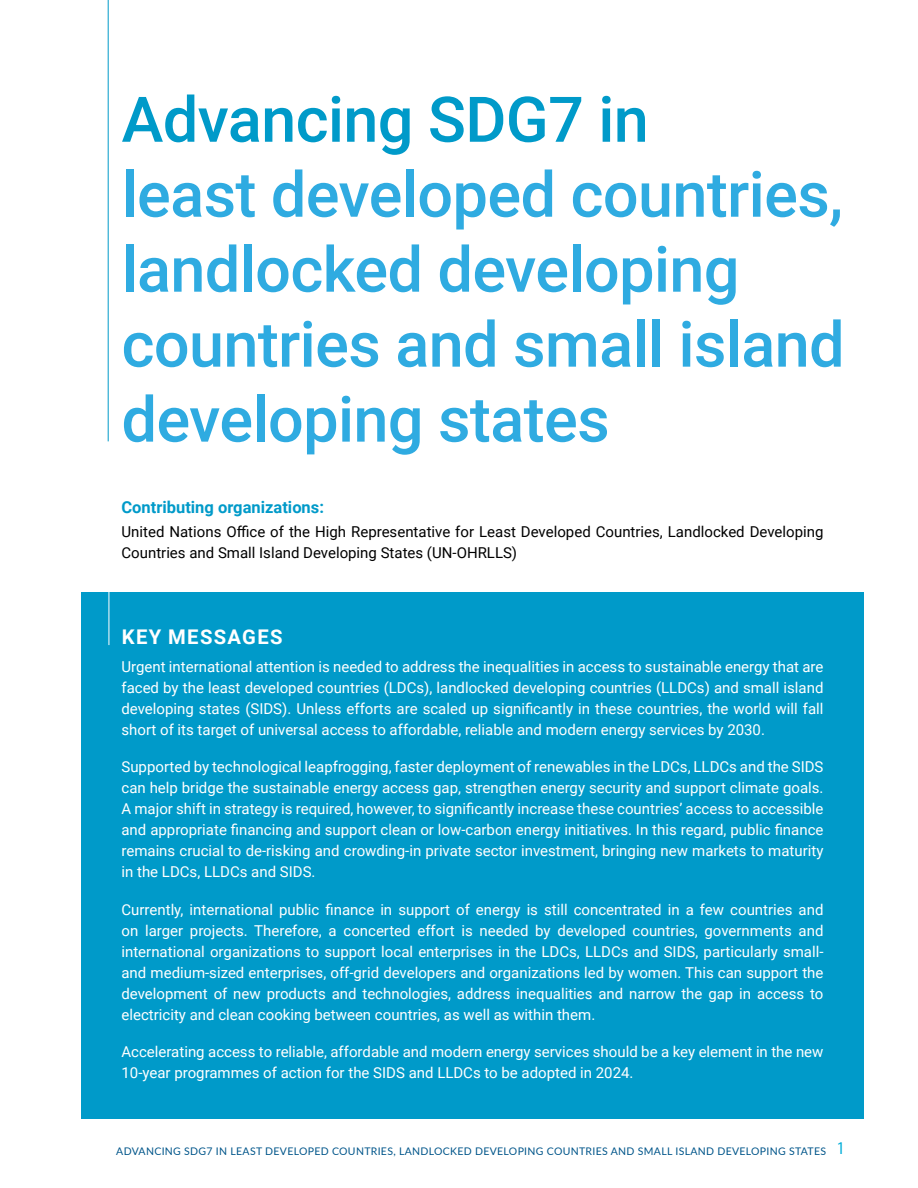
<style>
.page{position:relative;width:918px;height:1188px;background:#fff}
.page>*{position:absolute;margin:0;border:0;box-sizing:border-box;transform-origin:0 0}
.t1{font:500 63px/75px "Roboto";letter-spacing:-.01em;color:#2fabe1}
.t2{font:500 63px "Roboto";letter-spacing:-.01em;color:#009ac9}
.t3{font:700 20.25px "Roboto";letter-spacing:.065em;color:#fff}
.t4{font:700 16.5px "Roboto";color:#009ac9}
.t5{font:15px/21px "Roboto";color:#fff;text-align:justify}
.t6{font:15px/21px "Roboto";color:#000}
.t7{font:10.5px "Lato";letter-spacing:.03em;color:#00558a}
.s1{font-family:"Myriad Pro";font-stretch:condensed;font-size:18px;color:#00add8}
</style>
<div class="page">
<div style="left:81px;top:592px;width:783px;height:527px;background:#009ac9"></div>
<hr style="left:108px;top:0;width:1px;height:441px;background:#009ac9">
<hr style="left:109px;top:550px;width:1px;height:95px;background:#fff">
<h1 class="t2" style="left:122px;top:75px;width:529px">Advancing SDG7 in</h1>
<h1 class="t1" style="left:122px;top:154px;width:725px">least developed countries, landlocked developing countries and small island developing states</h1>
<p class="t4" style="left:122px;top:496px;width:204px">Contributing organizations:</p>
<p class="t6" style="left:122px;top:520px;width:704px">United Nations Office of the High Representative for Least Developed Countries, Landlocked Developing<br>Countries and Small Island Developing States (UN-OHRLLS)</p>
<h2 class="t3" style="left:122px;top:623px;width:162px">KEY MESSAGES</h2>
<p class="t5" style="left:122px;top:656px;width:704px">Urgent international attention is needed to address the inequalities in access to sustainable energy that are faced by the least developed countries (LDCs), landlocked developing countries (LLDCs) and small island developing states (SIDS). Unless efforts are scaled up significantly in these countries, the world will fall short of its target of universal access to affordable, reliable and modern energy services by 2030.</p>
<p class="t5" style="left:122px;top:756px;width:704px">Supported by technological leapfrogging, faster deployment of renewables in the LDCs, LLDCs and the SIDS can help bridge the sustainable energy access gap, strengthen energy security and support climate goals.<br>A major shift in strategy is required, however, to significantly increase these countries’ access to accessible and appropriate financing and support clean or low-carbon energy initiatives. In this regard, public finance remains crucial to de-risking and crowding-in private sector investment, bringing new markets to maturity in the LDCs, LLDCs and SIDS.</p>
<p class="t5" style="left:122px;top:898px;width:704px">Currently, international public finance in support of energy is still concentrated in a few countries and on larger projects. Therefore, a concerted effort is needed by developed countries, governments and international organizations to support local enterprises in the LDCs, LLDCs and SIDS, particularly small&shy;and medium-sized enterprises, off-grid developers and organizations led by women. This can support the development of new products and technologies, address inequalities and narrow the gap in access to electricity and clean cooking between countries, as well as within them.</p>
<p class="t5" style="left:122px;top:1040px;width:703px">Accelerating access to reliable, affordable and modern energy services should be a key element in the new<br>10-year programmes of action for the SIDS and LLDCs to be adopted in 2024.</p>
<p class="t7" style="left:116px;top:1143px;width:729px">ADVANCING SDG7 IN LEAST DEVELOPED COUNTRIES, LANDLOCKED DEVELOPING COUNTRIES AND SMALL ISLAND DEVELOPING STATES <span class="s1">1</span></p>
</div>
